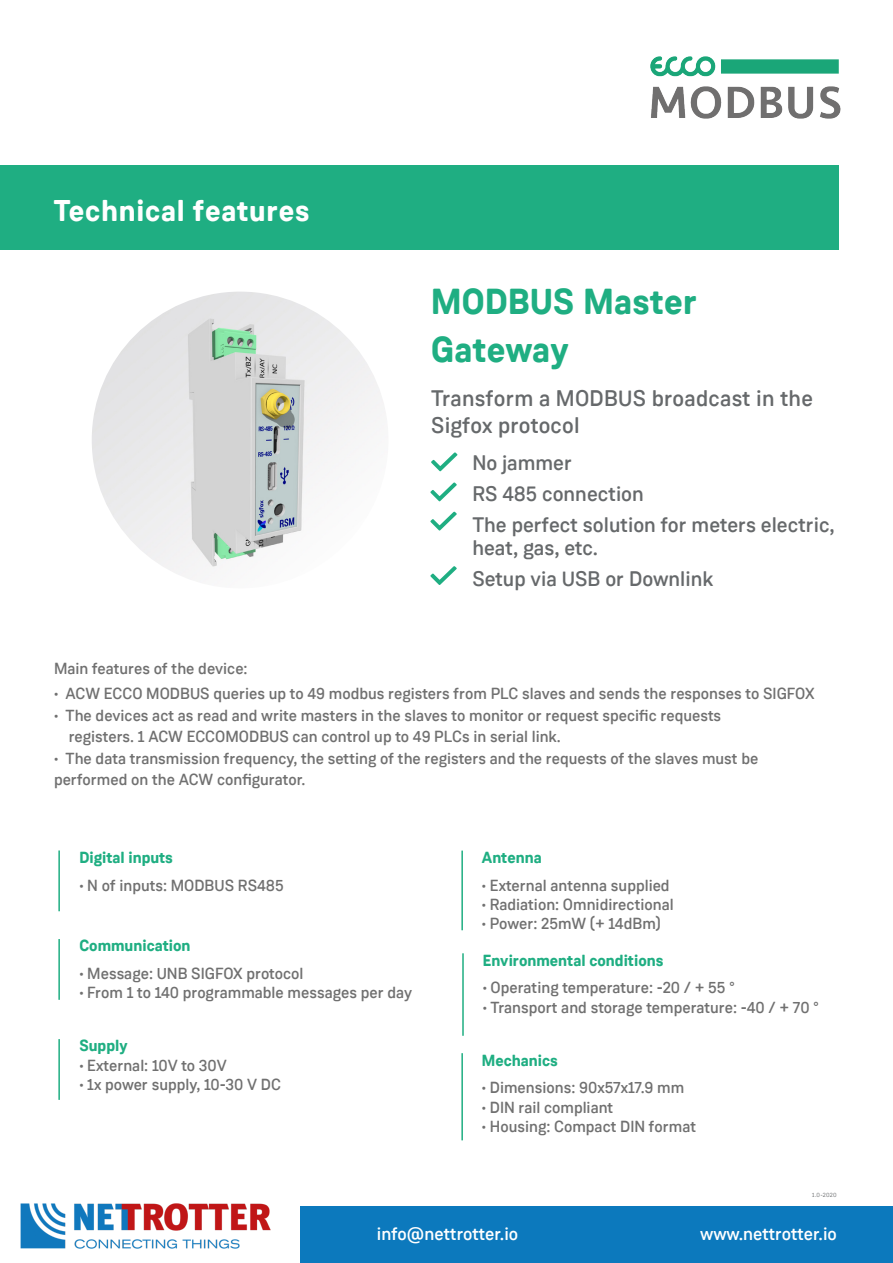
<style>
.page{position:relative;width:893px;height:1263px;background:#fff}
.page>*{position:absolute;margin:0;border:0;box-sizing:border-box;transform-origin:0 0}
.t1{font:700 36px/47.4px "Weissenhof Grotesk";letter-spacing:.01em;color:#1fae82}
.t2{font:700 30px "Weissenhof Grotesk";letter-spacing:.025em;color:#fff}
.t3{font:500 22.5px/27px "Weissenhof Grotesk";letter-spacing:.01em;color:#66696b}
.t4{font:500 21px/31px "Weissenhof Grotesk";color:#66696b}
.t5{font:500 18px "Weissenhof Grotesk";color:#fff}
.t6{font:500 16.05px/21.5px "Weissenhof Grotesk";color:#707070}
.t7{font:700 16.05px "Weissenhof Grotesk";color:#1fae82}
.t8{font:6px "Weissenhof Grotesk";color:#66696b}
</style>
<div class="page">
<div style="left:300px;top:1207px;width:593px;height:56px;background:#0c79bd"></div>
<div style="left:0;top:166px;width:839px;height:84px;background:#1fae82"></div>
<img style="left:650px;top:56px;width:191px;height:63px">
<img style="left:20px;top:1203px;width:251px;height:46px">
<svg style="left:431px;top:452px;width:26px;height:19px"></svg>
<svg style="left:430px;top:482px;width:27px;height:19px"></svg>
<svg style="left:430px;top:512px;width:27px;height:18px"></svg>
<svg style="left:430px;top:566px;width:27px;height:19px"></svg>
<img style="left:92px;top:292px;width:296px;height:296px;border-radius:148px">
<hr style="left:58px;top:850px;width:2px;height:61px;background:#1fae82">
<hr style="left:58px;top:939px;width:2px;height:61px;background:#1fae82">
<hr style="left:461px;top:850px;width:2px;height:80px;background:#1fae82">
<hr style="left:58px;top:1039px;width:2px;height:61px;background:#1fae82">
<hr style="left:462px;top:953px;width:2px;height:83px;background:#1fae82">
<hr style="left:461px;top:1053px;width:2px;height:87px;background:#1fae82">
<h2 class="t2" style="left:54px;top:191px;width:257px">Technical features</h2>
<h1 class="t1" style="left:431px;top:278px;width:268px">MODBUS Master<br>Gateway</h1>
<h3 class="t3" style="left:431px;top:384px;width:383px">Transform a MODBUS broadcast in the<br>Sigfox protocol</h3>
<h3 class="t4" style="left:472px;top:447px;width:364px">No jammer<br>RS 485 connection<br>The perfect solution for meters electric,</h3>
<h3 class="t4" style="left:472px;top:532px;width:242px">heat, gas, etc.<br>Setup via USB or Downlink</h3>
<p class="t6" style="left:54px;top:657px;width:195px">Main features of the device:</p>
<p class="t6" style="left:54px;top:683px;width:762px">• ACW ECCO MODBUS queries up to 49 modbus registers from PLC slaves and sends the responses to SIGFOX</p>
<p class="t6" style="left:69px;top:705px;width:654px;text-indent:-15px">• The devices act as read and write masters in the slaves to monitor or request specific requests registers. 1 ACW ECCOMODBUS can control up to 49 PLCs in serial link.</p>
<p class="t6" style="left:54px;top:748px;width:706px">• The data transmission frequency, the setting of the registers and the requests of the slaves must be performed on the ACW configurator.</p>
<p class="t7" style="left:79px;top:847px;width:95px">Digital inputs</p>
<p class="t6" style="left:79px;top:874px;width:206px">• N of inputs: MODBUS RS485</p>
<p class="t7" style="left:79px;top:936px;width:113px">Communication</p>
<p class="t6" style="left:79px;top:963px;width:226px">• Message: UNB SIGFOX protocol</p>
<p class="t6" style="left:79px;top:982px;width:334px">• From 1 to 140 programmable messages per day</p>
<p class="t7" style="left:79px;top:1036px;width:50px">Supply</p>
<p class="t6" style="left:79px;top:1054px;width:149px">• External: 10V to 30V</p>
<p class="t6" style="left:79px;top:1074px;width:203px">• 1x power supply, 10-30 V DC</p>
<p class="t7" style="left:482px;top:847px;width:61px">Antenna</p>
<p class="t6" style="left:482px;top:874px;width:189px">• External antenna supplied</p>
<p class="t6" style="left:482px;top:894px;width:193px">• Radiation: Omnidirectional</p>
<p class="t6" style="left:482px;top:913px;width:181px">• Power: 25mW (+ 14dBm)</p>
<p class="t7" style="left:483px;top:950px;width:182px">Environmental conditions</p>
<p class="t6" style="left:483px;top:977px;width:253px">• Operating temperature: -20 / + 55 °</p>
<p class="t6" style="left:483px;top:996px;width:337px">• Transport and storage temperature: -40 / + 70 °</p>
<p class="t7" style="left:482px;top:1050px;width:78px">Mechanics</p>
<p class="t6" style="left:482px;top:1077px;width:204px">• Dimensions: 90x57x17.9 mm</p>
<p class="t6" style="left:482px;top:1096px;width:133px">• DIN rail compliant</p>
<p class="t6" style="left:482px;top:1115px;width:216px">• Housing: Compact DIN format</p>
<p class="t8" style="left:812px;top:1191px;width:26px">1.0-2020</p>
<p class="t5" style="left:377px;top:1222px;width:143px">info@nettrotter.io</p>
<p class="t5" style="left:700px;top:1222px;width:138px">www.nettrotter.io</p>
</div>
